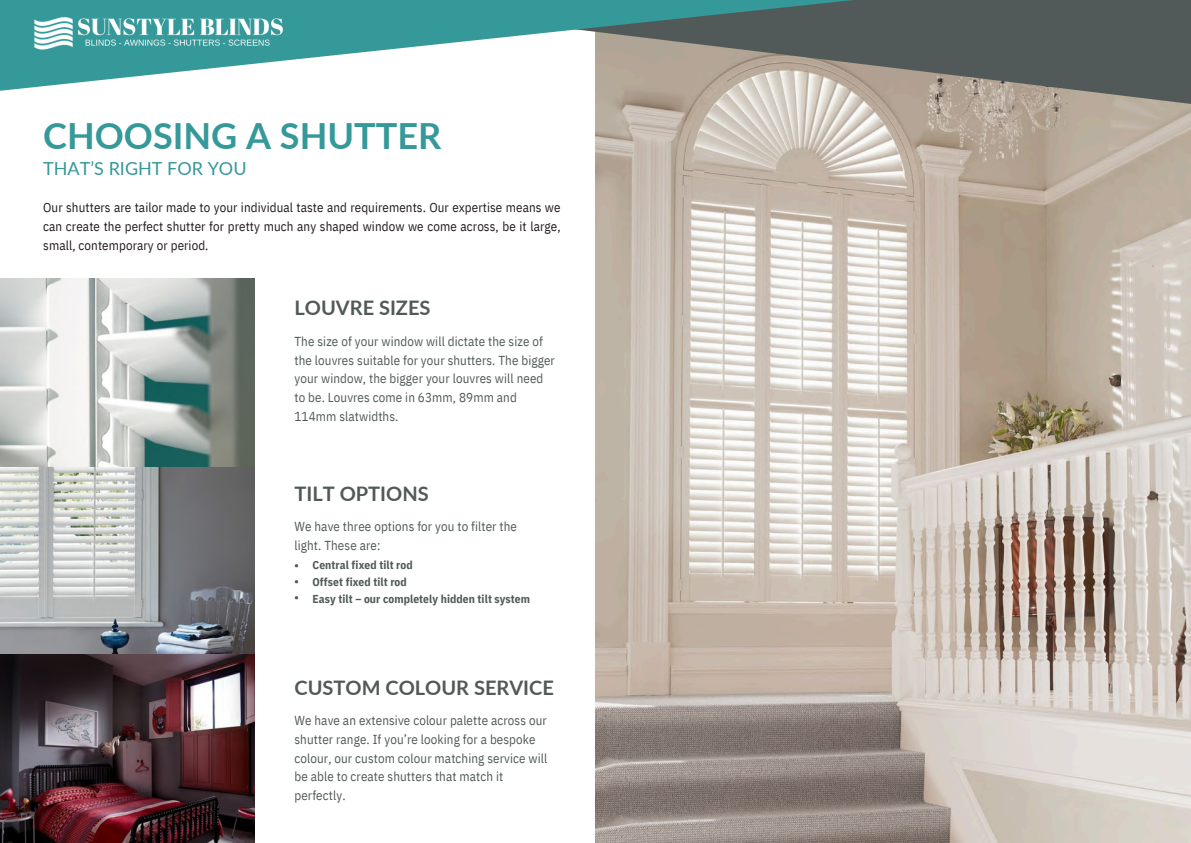
<style>
.page{position:relative;width:1191px;height:843px;background:#fff}
.page>*{position:absolute;margin:0;border:0;box-sizing:border-box;transform-origin:0 0}
.t1{font:700 36px "Lato";color:#359899}
.t2{font:700 20px "Lato";color:#515a58}
.t3{font:18px "Lato";color:#359899}
.t4{font:13px/18.8px "IBM Plex Sans Cond";letter-spacing:.01em;color:#515a58}
.t5{font:13px/18.8px "IBM Plex Sans Cond";letter-spacing:.01em;color:#231b1f;text-align:justify}
.t6{font:700 11.4px "IBM Plex Sans Cond";letter-spacing:.01em;color:#515a58}
.t7{font:700 11px "IBM Plex Sans Cond";color:#515a58}
</style>
<div class="page">
<img style="left:595px;top:104px;width:595px;height:738px">
<svg style="left:866px;top:0;width:324px;height:104px;fill:#515a58"></svg>
<svg style="left:0;top:0;width:866px;height:105px"></svg>
<img style="left:0;top:278px;width:254px;height:564px">
<img style="left:24px;top:9px;width:271px;height:48px">
<p class="t1" style="left:43px;top:113px;width:399px">CHOOSING A SHUTTER</p>
<p class="t3" style="left:43px;top:157px;width:205px">THAT’S RIGHT FOR YOU</p>
<p class="t5" style="left:43px;top:198px;width:519px">Our shutters are tailor made to your individual taste and requirements. Our expertise means we can create the perfect shutter for pretty much any shaped window we come across, be it large, small, contemporary or period.</p>
<h1 class="t2" style="left:294px;top:295px;width:137px">LOUVRE SIZES</h1>
<p class="t4" style="left:294px;top:331px;width:262px">The size of your window will dictate the size of the louvres suitable for your shutters. The bigger your window, the bigger your louvres will need to be. Louvres come in 63mm, 89mm and 114mm slatwidths.</p>
<p class="t2" style="left:294px;top:481px;width:136px">TILT OPTIONS</p>
<h1 class="t4" style="left:294px;top:516px;width:224px">We have three options for you to filter the light. These are:</h1>
<h3 class="t7" style="left:294px;top:557px;width:6px">•</h3>
<p class="t7" style="left:294px;top:573px;width:6px">•</p>
<h1 class="t7" style="left:294px;top:589px;width:6px">•</h1>
<h3 class="t6" style="left:312px;top:557px;width:102px">Central fixed tilt rod</h3>
<p class="t6" style="left:312px;top:574px;width:96px">Offset fixed tilt rod</p>
<p class="t6" style="left:312px;top:590px;width:219px">Easy tilt – our completely hidden tilt system</p>
<h3 class="t2" style="left:294px;top:674px;width:261px">CUSTOM COLOUR SERVICE</h3>
<p class="t4" style="left:294px;top:710px;width:254px">We have an extensive colour palette across our shutter range. If you’re looking for a bespoke colour, our custom colour matching service will be able to create shutters that match it perfectly.</p>
</div>
